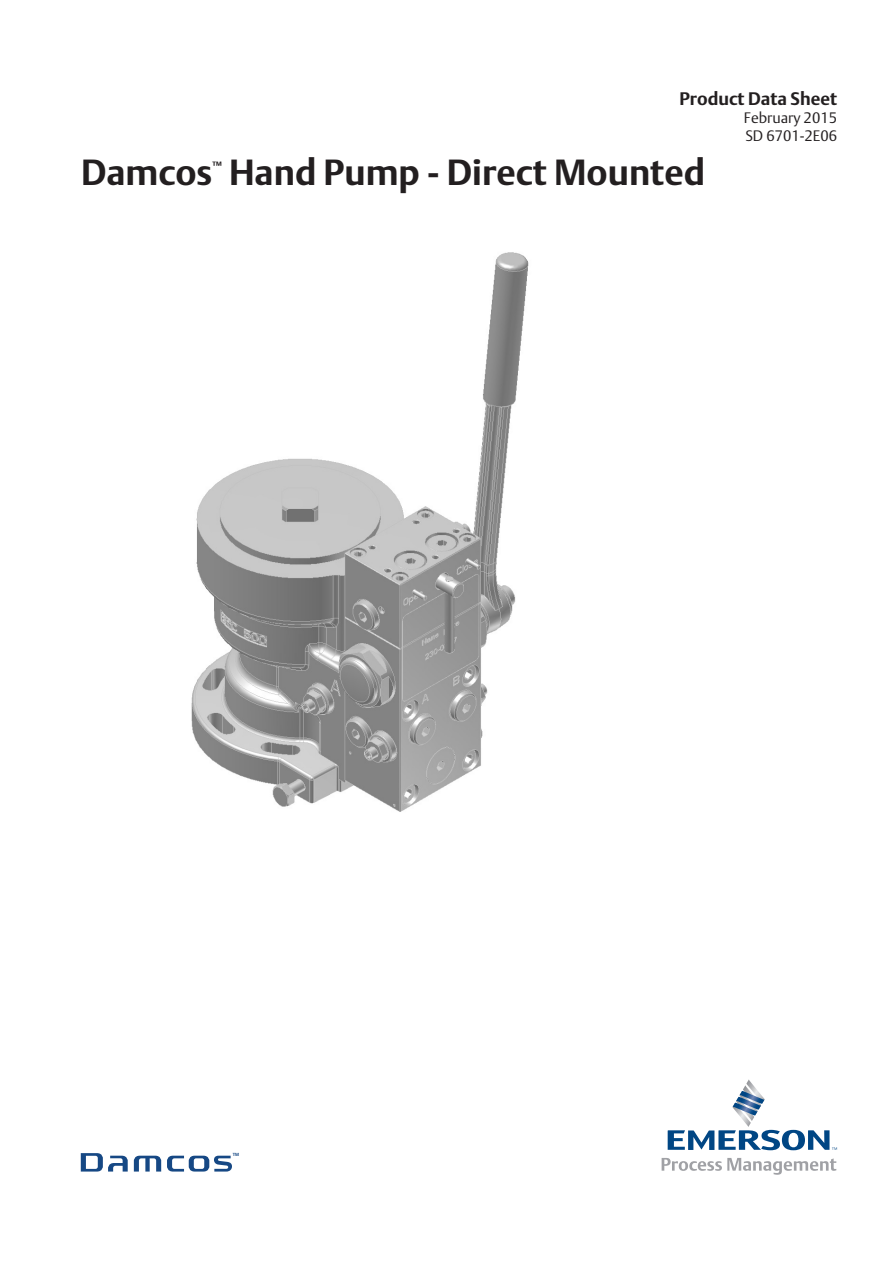
<style>
.page{position:relative;width:893px;height:1263px;background:#fff}
.page>*{position:absolute;margin:0;border:0;box-sizing:border-box;transform-origin:0 0}
.t1{font:700 36px "DTL Argo T";color:#231f20}
.Document_type{font:700 18px "DTL Argo T";color:#231f20}
.Document_number{font:15px "DTL Argo T Light";color:#231f20}
.t2{font:700 10.5px "DTL Argo T";color:#231f20}
.t3{font:700 4.35px "DTL Argo T";color:#164884}
</style>
<div class="page">
<svg style="left:668px;top:1079px;width:169px;height:71px"></svg>
<svg style="left:662px;top:1158px;width:174px;height:17px"></svg>
<svg style="left:167px;top:1156px;width:65px;height:15px"></svg>
<svg style="left:134px;top:1156px;width:27px;height:15px"></svg>
<svg style="left:81px;top:1153px;width:47px;height:18px"></svg>
<img style="left:191px;top:252px;width:338px;height:560px">
<p class="Document_type" style="left:679px;top:88px;width:159px">Product Data Sheet</p>
<p class="Document_number" style="left:744px;top:109px;width:95px">February 2015</p>
<p class="Document_number" style="left:745px;top:127px;width:93px">SD 6701-2E06</p>
<p class="t1" style="left:81px;top:151px;width:133px">Damcos</p>
<p class="t2" style="left:212px;top:159px;width:11px">™</p>
<p class="t1" style="left:229px;top:151px;width:478px">Hand Pump - Direct Mounted</p>
<p class="t3" style="left:233px;top:1152px;width:8px">TM</p>
</div>
